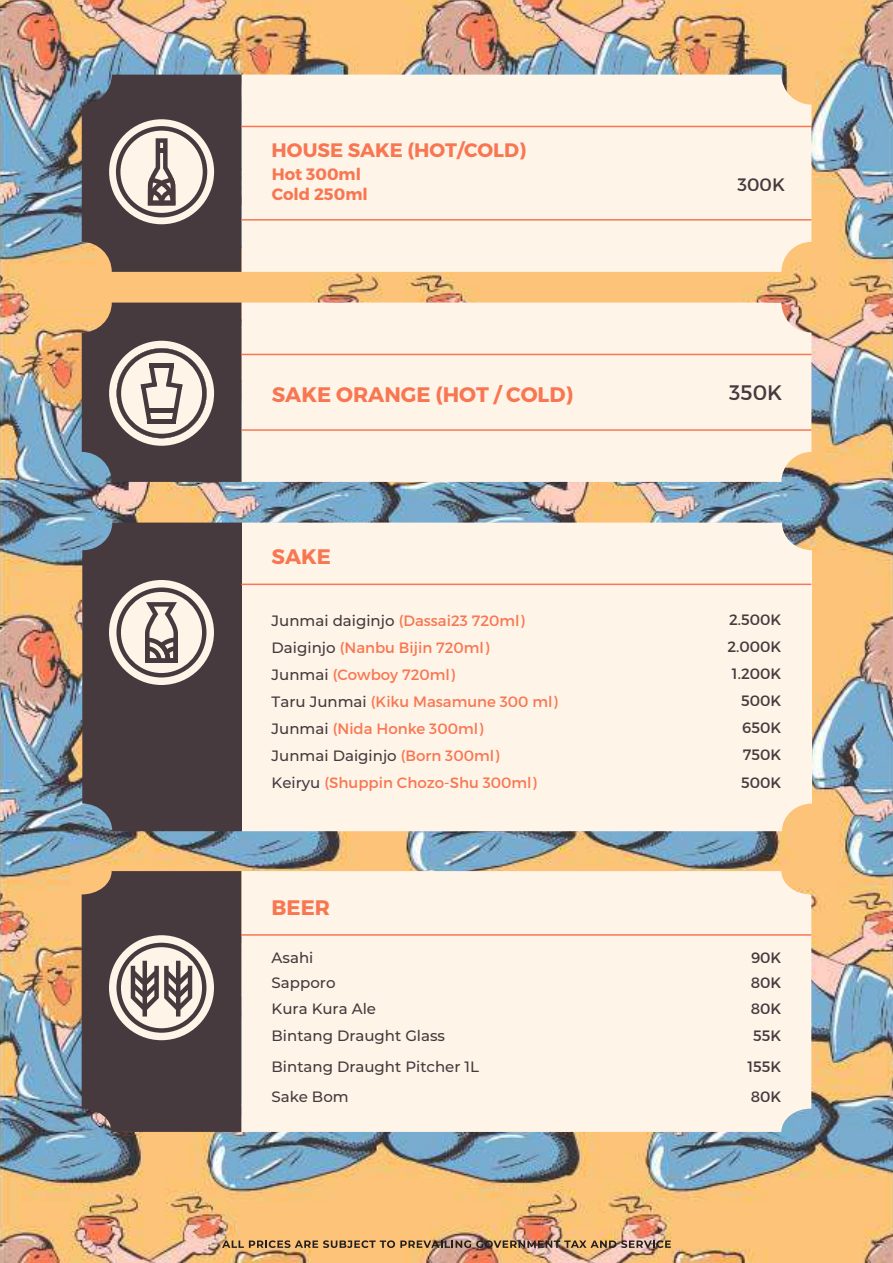
<style>
.page{position:relative;width:893px;height:1263px;background:#fff}
.page>*{position:absolute;margin:0;border:0;box-sizing:border-box;transform-origin:0 0}
.t1{font:700 21px "Montserrat";color:#f87752}
.t2{font:21px "Montserrat";color:#473a3e}
.t3{font:700 19.5px "Montserrat";color:#f87752}
.t4{font:18px "Montserrat";color:#473a3e}
.t5{font:700 16.5px/19.8px "Montserrat";color:#f87752}
.t6{font:15px/27px "Montserrat";color:#f87752}
.t7{font:500 15px/27px "Montserrat";color:#473a3e}
.t8{font:15px/27px "Montserrat";color:#473a3e;text-align:center}
.s1{font-weight:500;color:#473a3e}
</style>
<div class="page">
<img style="left:0;top:0;width:893px;height:1263px">
<img style="left:222px;top:1240px;width:449px;height:8px">
<div style="left:242px;top:523px;width:570px;height:308px;background:#fff4e8"></div>
<div style="left:82px;top:523px;width:160px;height:308px;background:#473a3e"></div>
<div style="left:241px;top:871px;width:570px;height:261px;background:#fff4e8"></div>
<hr style="left:241px;top:934px;width:570px;height:2px;background:#f87752">
<svg style="left:82px;top:871px;width:159px;height:261px"></svg>
<hr style="left:241px;top:584px;width:570px;height:1px;background:#f87752">
<div style="left:109px;top:580px;width:105px;height:105px;background:#fff4e8;border-radius:50%"></div>
<svg style="left:116px;top:587px;width:90px;height:90px"></svg>
<div style="left:241px;top:303px;width:570px;height:179px;background:#fff4e8"></div>
<svg style="left:82px;top:303px;width:159px;height:179px"></svg>
<hr style="left:241px;top:354px;width:570px;height:1px;background:#f87752">
<hr style="left:241px;top:429px;width:570px;height:2px;background:#f87752">
<div style="left:241px;top:75px;width:570px;height:197px;background:#fff4e8"></div>
<hr style="left:241px;top:126px;width:570px;height:1px;background:#f87752">
<hr style="left:241px;top:219px;width:570px;height:2px;background:#f87752">
<svg style="left:82px;top:75px;width:159px;height:197px"></svg>
<h2 class="t3" style="left:272px;top:138px;width:256px">HOUSE SAKE (HOT/COLD)</h2>
<p class="t5" style="left:272px;top:165px;width:98px">Hot 300ml<br>Cold 250ml</p>
<p class="t4" style="left:737px;top:173px;width:49px">300K</p>
<h1 class="t1" style="left:272px;top:382px;width:303px">SAKE ORANGE (HOT / COLD)</h1>
<h1 class="t2" style="left:729px;top:380px;width:55px">350K</h1>
<h1 class="t1" style="left:272px;top:543px;width:61px">SAKE</h1>
<p class="t6" style="left:272px;top:607px;width:288px"><span class="s1">Junmai daiginjo</span> (Dassai23 720ml)<br><span class="s1">Daiginjo</span> (Nanbu Bijin 720ml)<br><span class="s1">Junmai</span> (Cowboy 720ml)<br><span class="s1">Taru Junmai</span> (Kiku Masamune 300 ml)<br><span class="s1">Junmai</span> (Nida Honke 300ml)<br><span class="s1">Junmai Daiginjo</span> (Born 300ml)<br><span class="s1">Keiryu</span> (Shuppin Chozo-Shu 300ml)</p>
<p class="t8" style="left:727px;top:606px;width:55px;text-align:right">2.500K<br>2.000K<br>1.200K<br>500K<br>650K<br>750K<br>500K</p>
<h1 class="t1" style="left:272px;top:894px;width:60px">BEER</h1>
<p class="t7" style="left:272px;top:943px;width:43px">Asahi</p>
<p class="t8" style="left:751px;top:943px;width:32px">90K</p>
<p class="t7" style="left:272px;top:968px;width:65px">Sapporo</p>
<p class="t8" style="left:751px;top:969px;width:32px">80K</p>
<p class="t7" style="left:272px;top:994px;width:175px">Kura Kura Ale<br>Bintang Draught Glass</p>
<p class="t7" style="left:272px;top:1051px;width:209px;line-height:30.2px">Bintang Draught Pitcher 1L<br>Sake Bom</p>
<p class="t8" style="left:751px;top:994px;width:32px">80K</p>
<p class="t8" style="left:747px;top:1020px;width:35px;line-height:30.8px">55K<br>155K<br>80K</p>
</div>
